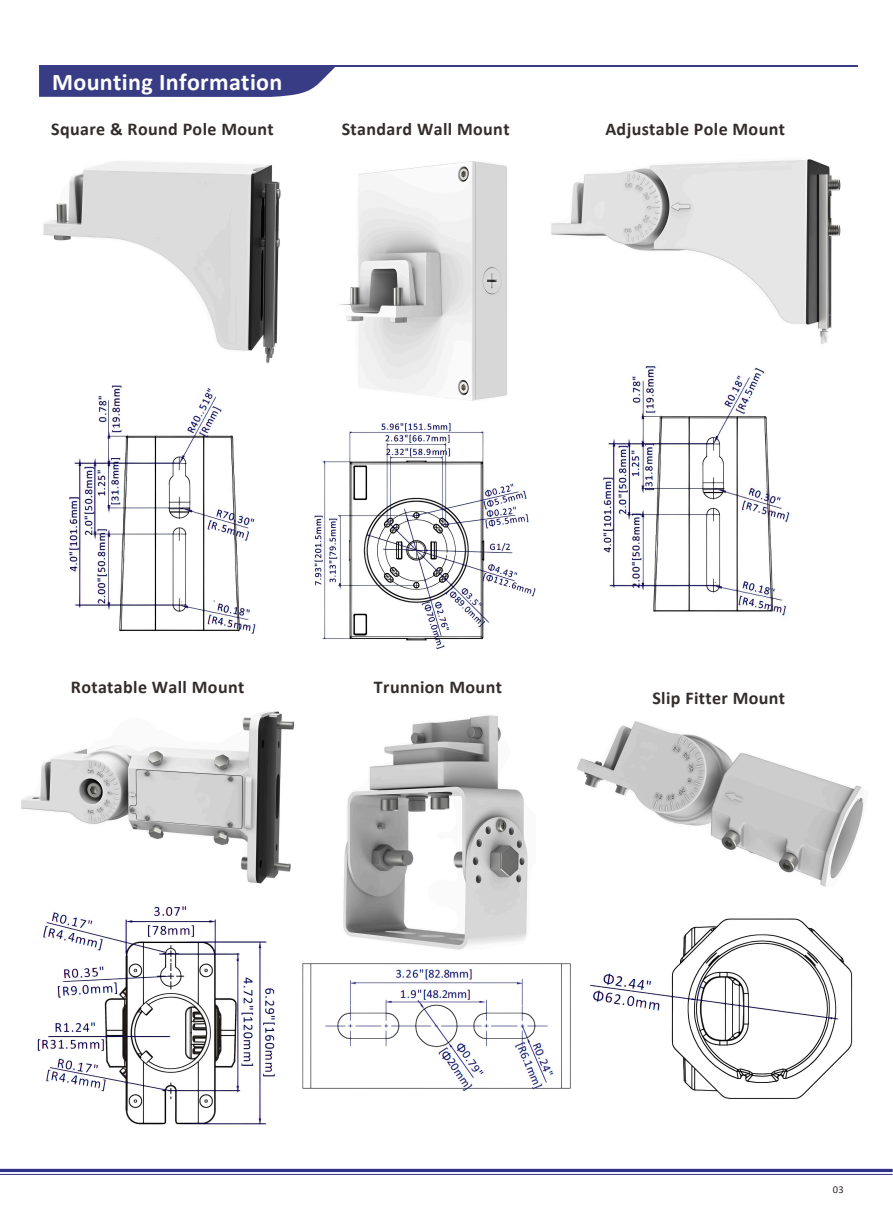
<style>
.page{position:relative;width:893px;height:1212px;background:#fff}
.page>*{position:absolute;margin:0;border:0;box-sizing:border-box;transform-origin:0 0}
.t1{font:700 24px "Calibri";letter-spacing:.015em;color:#fefefe}
.t2{font:700 18px "Calibri";letter-spacing:.02em;color:#332c2b}
.t3{font:700 18px "Calibri";letter-spacing:.02em;color:#332c2b}
.t4{font:10.5px "Calibri";color:#332c2b}
.s1{font-style:inherit}
</style>
<div class="page">
<hr style="left:0;top:1169px;width:893px;height:3px;background:#2f318b">
<hr style="left:0;top:1174px;width:893px;height:1px;background:#2f318b">
<svg style="left:39px;top:67px;width:296px;height:30px;background:#43488c"></svg>
<hr style="left:39px;top:65px;width:818px;height:2px;background:#373c85">
<img style="left:69px;top:385px;width:187px;height:249px">
<img style="left:590px;top:918px;width:263px;height:181px">
<img style="left:314px;top:423px;width:222px;height:227px">
<img style="left:37px;top:906px;width:238px;height:219px">
<img style="left:603px;top:366px;width:187px;height:250px">
<img style="left:302px;top:963px;width:269px;height:128px">
<img style="left:43px;top:161px;width:238px;height:202px">
<img style="left:339px;top:161px;width:168px;height:240px">
<img style="left:551px;top:159px;width:290px;height:185px">
<img style="left:21px;top:711px;width:274px;height:173px">
<img style="left:577px;top:721px;width:287px;height:166px">
<img style="left:343px;top:715px;width:185px;height:235px">
<h1 class="t1" style="left:52px;top:65px;width:232px">Mounting Information</h1>
<p class="t2" style="left:51px;top:116px;width:224px">Square &amp; Round Pole Mount</p>
<p class="t2" style="left:342px;top:116px;width:169px"><span class="s1">Standard</span> Wall Mount</p>
<p class="t2" style="left:605px;top:116px;width:181px">Adjustable Pole Mount</p>
<p class="t3" style="left:71px;top:675px;width:175px">Rotatable Wall Mount</p>
<p class="t2" style="left:374px;top:675px;width:130px">Trunnion Mount</p>
<p class="t2" style="left:652px;top:685px;width:134px">Slip Fitter Mount</p>
<p class="t4" style="left:833px;top:1182px;width:13px">03</p>
</div>
